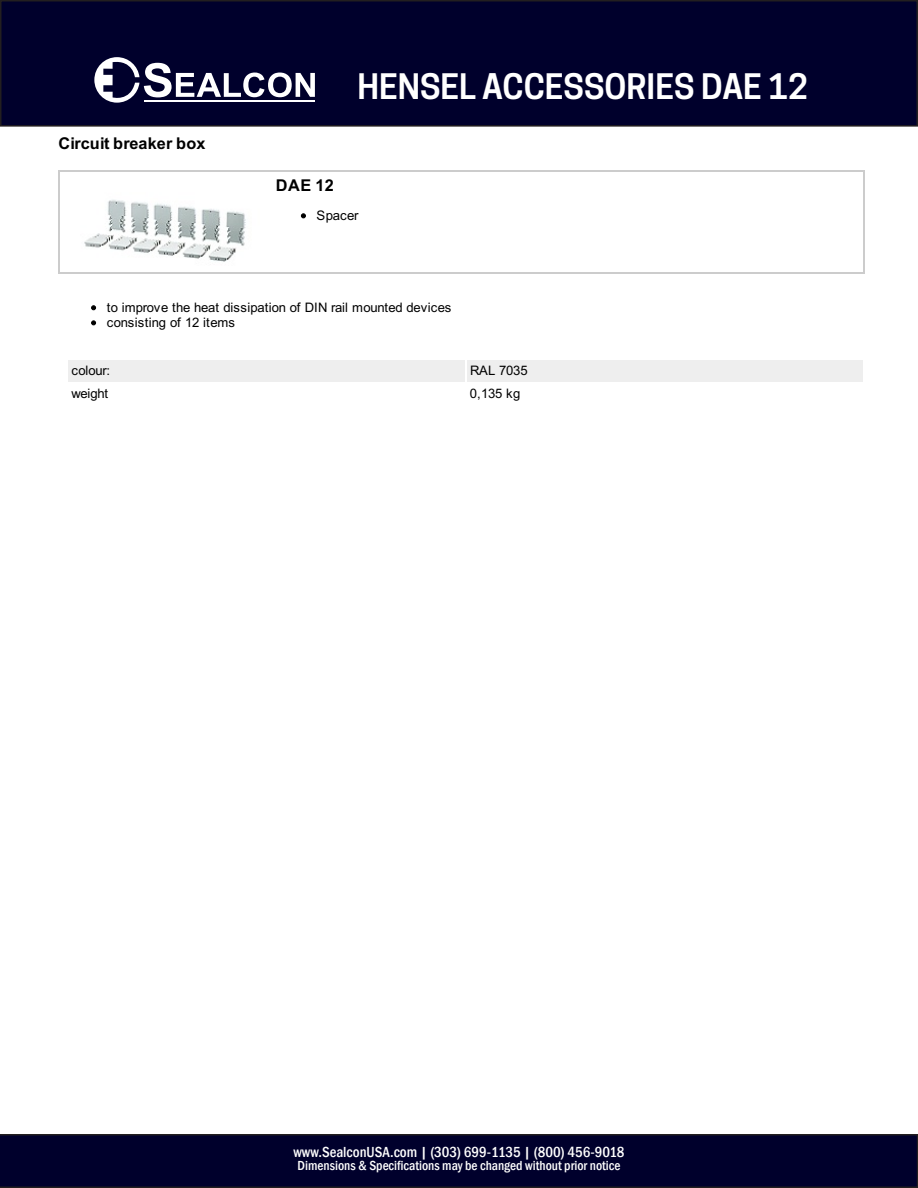
<style>
.page{position:relative;width:918px;height:1188px;background:#fff}
.page>*{position:absolute;margin:0;border:0;box-sizing:border-box;transform-origin:0 0}
.t1{font:italic 600 33px "Cooper Hewitt";color:#fff}
.t2{font:700 16.2px "Arial";letter-spacing:.005em;color:#000}
.t3{font:500 condensed 15px "Franklin Gothic";color:#fff}
.t4{font:500 condensed 13.5px "Franklin Gothic";color:#fff}
.t5{font:13.2px "Arial";letter-spacing:-.02em;color:#000}
.t6{font:13.05px/15.1px "Arial";letter-spacing:-.02em;color:#000}
.s1{color:#00002c}
</style>
<div class="page">
<div style="left:68px;top:360px;width:397px;height:21px;background:#eee"></div>
<div style="left:467px;top:360px;width:396px;height:21px;background:#eee"></div>
<svg style="left:91px;top:305px;width:5px;height:5px"></svg>
<svg style="left:91px;top:320px;width:5px;height:5px"></svg>
<hr style="left:58px;top:170px;width:807px;height:1px;background:#ccc">
<hr style="left:58px;top:273px;width:807px;height:1px;background:#ccc">
<hr style="left:58px;top:170px;width:1px;height:104px;background:#ccc">
<hr style="left:864px;top:170px;width:1px;height:104px;background:#ccc">
<img style="left:84px;top:199px;width:162px;height:63px">
<svg style="left:301px;top:213px;width:5px;height:5px"></svg>
<svg style="left:0;top:1134px;width:918px;height:54px;background:#01012b"></svg>
<div style="left:1px;top:1px;width:916px;height:125px;background:#00002c"></div>
<div style="left:0;top:0;width:918px;height:127px;border:2px solid #231f20"></div>
<svg style="left:94px;top:57px;width:221px;height:46px"></svg>
<p class="t2" style="left:58px;top:134px;width:149px">Circuit breaker box</p>
<p class="t1" style="left:357px;top:67px;width:452px">HENSEL ACCESSORIES DAE 12</p>
<p class="t2" style="left:276px;top:176px;width:59px">DAE 12</p>
<p class="t5" style="left:317px;top:210px;width:43px">Spacer</p>
<p class="t6" style="left:107px;top:301px;width:346px">to improve the heat dissipation of DIN rail mounted devices consisting of 12 items</p>
<p class="t6" style="left:71px;top:364px;width:40px">colour:</p>
<p class="t6" style="left:470px;top:364px;width:59px">RAL 7035</p>
<p class="t6" style="left:71px;top:387px;width:38px">weight</p>
<p class="t6" style="left:470px;top:387px;width:52px">0,135 kg</p>
<p class="t3" style="left:294px;top:1142px;width:332px">www.SealconUSA.com | <span class="s1">(303) 699-1135</span> | (800) 456-9018</p>
<p class="t4" style="left:298px;top:1157px;width:324px">Dimensions &amp; Specifications may be changed without prior notice</p>
</div>
